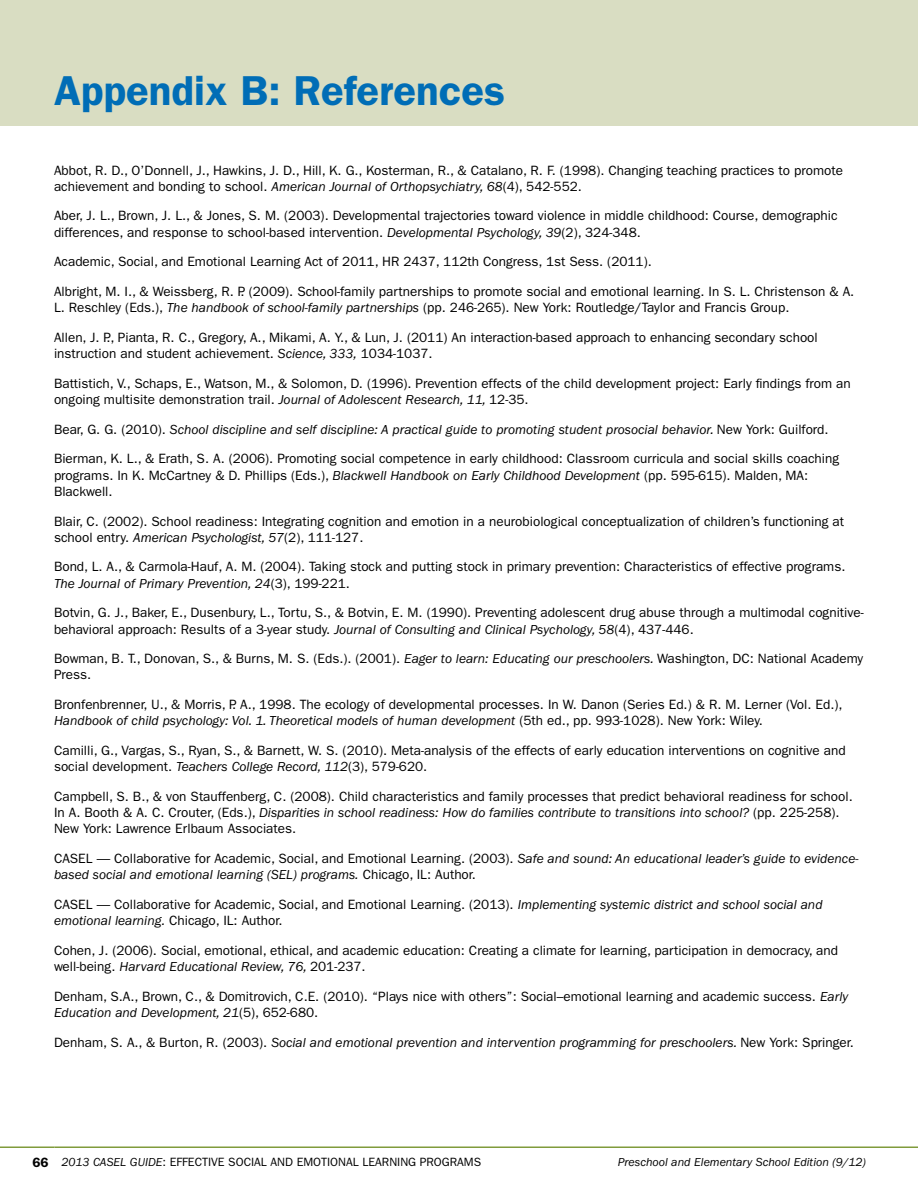
<style>
.page{position:relative;width:918px;height:1188px;background:#fff}
.page>*{position:absolute;margin:0;border:0;box-sizing:border-box;transform-origin:0 0}
.t1{font:600 42px "ITC Franklin Gothic Std";color:#006db6}
.t2{font:13.5px/16.2px "ITC Franklin Gothic Std";color:#000}
.t3{font:italic 13.5px/16.2px "ITC Franklin Gothic Std";color:#000}
.t4{font:12px "ITC Franklin Gothic Std";color:#000}
.t5{font:italic 12px "ITC Franklin Gothic Std";color:#000}
.s1{font-style:italic}
.s2{font-style:normal}
.s3{font-weight:600;font-size:13.5px}
</style>
<div class="page">
<hr style="left:0;top:1146px;width:55px;height:2px;background:#809b3c">
<hr style="left:55px;top:1146px;width:863px;height:2px;background:#809b3c">
<div style="left:0;top:0;width:918px;height:125px;background:#d9ddc2"></div>
<h1 class="t1" style="left:54px;top:66px;width:453px">Appendix B: References</h1>
<p class="t2" style="left:54px;top:162px;width:791px">Abbot, R. D., O’Donnell, J., Hawkins, J. D., Hill, K. G., Kosterman, R., &amp; Catalano, R. F. (1998). Changing teaching practices to promote achievement and bonding to school. <span class="s1">American Journal of Orthopsychiatry, 68</span>(4), 542-552.</p>
<p class="t2" style="left:54px;top:208px;width:785px">Aber, J. L., Brown, J. L., &amp; Jones, S. M . (2003). Developmental trajectories toward violence in middle childhood: Course, demographic differences, and response to school-based intervention. <span class="s1">Developmental Psychology, 39</span>(2), 324-348.</p>
<p class="t2" style="left:54px;top:247px;width:802px;line-height:29.7px">Academic, Social, and Emotional Learning Act of 2011, HR 2437, 112th Congress, 1st Sess. (2011).<br>Albright, M . I., &amp; Weissberg, R. P. (2009). School-family partnerships to promote social and emotional learning. In S. L. Christenson &amp; A.</p>
<p class="t2" style="left:54px;top:293px;width:765px;line-height:29.7px">L. Reschley (Eds.), <span class="s1">The handbook of school-family partnerships</span> (pp. 246-265). New York: Routledge/Taylor and Francis Group.<br>Allen, J. P., Pianta, R. C., Gregory, A., M ikami, A. Y., &amp; Lun, J. (2011) An interaction-based approach to enhancing secondary school</p>
<p class="t2" style="left:54px;top:339px;width:798px;line-height:29.7px">instruction and student achievement. <span class="s1">Science, 333,</span> 1034-1037.<br>Battistich, V., Schaps, E., Watson, M ., &amp; Solomon, D. (1996). Prevention effects of the child development project: Early findings from an</p>
<p class="t2" style="left:54px;top:385px;width:787px;line-height:29.7px">ongoing multisite demonstration trail. <span class="s1">Journal of Adolescent Research, 11,</span> 12-35.<br>Bear, G. G. (2010). <span class="s1">School discipline and self discipline: A practical guide to promoting student prosocial behavior.</span> New York: Guilford.<br>Bierman, K. L., &amp; Erath, S. A. (2006). Promoting social competence in early childhood: Classroom curricula and social skills coaching</p>
<p class="t2" style="left:54px;top:467px;width:756px">programs. In K. McCartney &amp; D. Phillips (Eds.), <span class="s1">Blackwell Handbook on Early Childhood Development</span> (pp. 595-615). Malden, MA:<br>Blackwell.</p>
<p class="t2" style="left:54px;top:513px;width:792px">Blair, C. (2002). School readiness: Integrating cognition and emotion in a neurobiological conceptualization of children’s functioning at school entry. <span class="s1">American Psychologist, 57</span>(2), 111-127.</p>
<p class="t2" style="left:54px;top:559px;width:793px">Bond, L. A., &amp; Carmola-Hauf, A. M . (2004). Taking stock and putting stock in primary prevention: Characteristics of effective programs.<br><span class="s1">The Journal of Primary Prevention, 24</span>(3), 199-221.</p>
<p class="t2" style="left:54px;top:605px;width:811px">Botvin, G. J., Baker, E., Dusenbury, L., Tortu, S., &amp; Botvin, E. M . (1990). Preventing adolescent drug abuse through a multimodal cognitive&shy;behavioral approach: Results of a 3-year study. <span class="s1">Journal of Consulting and Clinical Psychology, 58</span>(4), 437-446.</p>
<p class="t2" style="left:54px;top:651px;width:811px">Bowman, B. T., Donovan, S., &amp; Burns, M . S. (Eds.). (2001). <span class="s1">Eager to learn: Educating our preschoolers.</span> Washington, DC: National Academy<br>Press.</p>
<p class="t2" style="left:54px;top:697px;width:790px">Bronfenbrenner, U., &amp; Morris, P. A., 1998. The ecology of developmental processes. In W. Danon (Series Ed.) &amp; R. M . Lerner (Vol. Ed.),<br><span class="s1">Handbook of child psychology: Vol. 1. Theoretical models of human development</span> (5th ed., pp. 993-1028). New York: Wiley.</p>
<p class="t2" style="left:54px;top:742px;width:793px">Camilli, G., Vargas, S., Ryan, S., &amp; Barnett, W. S. (2010). Meta-analysis of the effects of early education interventions on cognitive and social development. <span class="s1">Teachers College Record, 112</span>(3), 579-620.</p>
<p class="t2" style="left:54px;top:788px;width:800px">Campbell, S. B., &amp; von Stauffenberg, C. (2008). Child characteristics and family processes that predict behavioral readiness for school.<br>In A. Booth &amp; A. C. Crouter, (Eds.), <span class="s1">Disparities in school readiness: How do families contribute to transitions into school?</span> (pp. 225-258).<br>New York: Lawrence Erlbaum Associates.</p>
<p class="t3" style="left:54px;top:851px;width:806px"><span class="s2">CASEL — Collaborative for Academic, Social, and Emotional Learning. (2003).</span> Safe and sound: An educational leader’s guide to evidence&shy;based social and emotional learning (SEL) programs. <span class="s2">Chicago, IL: Author.</span></p>
<p class="t2" style="left:54px;top:896px;width:770px">CASEL — Collaborative for Academic, Social, and Emotional Learning. (2013). <span class="s1">Implementing systemic district and school social and emotional learning.</span> Chicago, IL: Author.</p>
<p class="t2" style="left:54px;top:942px;width:786px">Cohen, J. (2006). Social, emotional, ethical, and academic education: Creating a climate for learning, participation in democracy, and well-being. <span class="s1">Harvard Educational Review, 76,</span> 201-237.</p>
<p class="t2" style="left:54px;top:988px;width:796px">Denham, S.A., Brown, C., &amp; Domitrovich, C.E. (2010). “Plays nice with others”: Social–emotional learning and academic success. <span class="s1">Early<br>Education and Development, 21</span>(5), 652-680.</p>
<p class="t3" style="left:54px;top:1034px;width:801px"><span class="s2">Denham, S. A., &amp; Burton, R. (2003).</span> Social and emotional prevention and intervention programming for preschoolers. <span class="s2">New York: Springer.</span></p>
<p class="t4" style="left:33px;top:1155px;width:218px"><span class="s3">66</span> <span class="s1">2013 CASEL GUIDE</span>: effective Social</p>
<p class="t4" style="left:271px;top:1155px;width:211px">and Emotional Learni ng programs</p>
<p class="t5" style="left:618px;top:1156px;width:249px">preschool and Elementary School Edition (9/12)</p>
</div>
